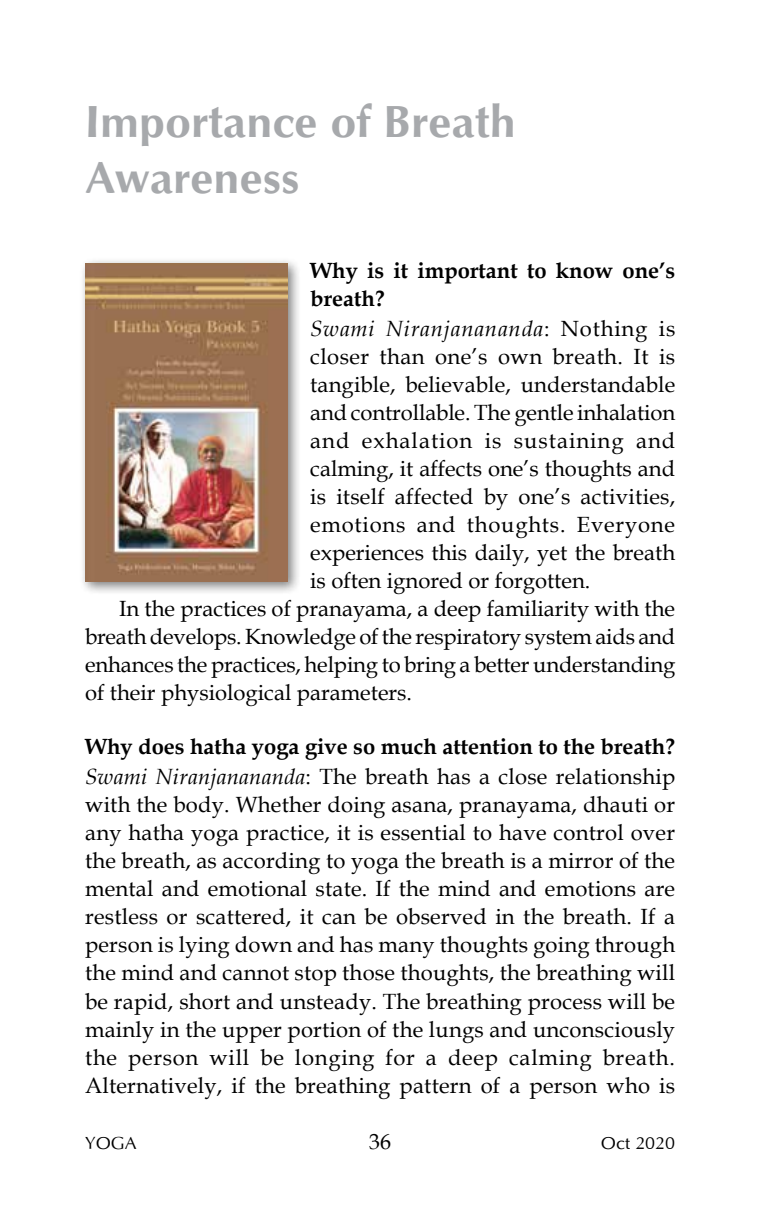
<style>
.page{position:relative;width:783px;height:1225px;background:#fff}
.page>*{position:absolute;margin:0;border:0;box-sizing:border-box;transform-origin:0 0}
.t1{font:700 46px/56px "Optimum";color:#a7a9ac}
.t2{font:22px/28px "Book Antiqua";color:#000;text-align:justify}
.t3{font:700 22px/28px "Book Antiqua";color:#000}
.t4{font:italic 22px "Book Antiqua";letter-spacing:.035em;color:#000}
.t5{font:22px "Book Antiqua";letter-spacing:.02em;color:#000}
.t6{font:22px "Book Antiqua";letter-spacing:.045em;color:#000}
.t7{font:22px "Book Antiqua";letter-spacing:.035em;color:#000}
.t8{font:18px "Optimum";color:#000}
.s1{font-style:normal}
.s2{font-weight:400;font-style:italic}
.s3{font-weight:400}
</style>
<div class="page">
<div style="left:79px;top:257px;width:222px;height:338px;background:#000;opacity:.5"></div>
<img style="left:85px;top:264px;width:202px;height:317px">
<h1 class="t1" style="left:85px;top:93px;width:432px">Importance of Breath<br>Awareness</h1>
<p class="t3" style="left:310px;top:256px;width:366px">Why is it important to know one’s breath?</p>
<p class="t4" style="left:310px;top:313px;width:366px">Swami Niranjanananda<span class="s1">: Nothing is</span></p>
<p class="t5" style="left:310px;top:341px;width:366px">closer than one’s own breath. It is</p>
<p class="t2" style="left:310px;top:370px;width:366px">tangible, believable, understandable</p>
<p class="t2" style="left:310px;top:398px;width:366px">and controllable. The gentle inhalation</p>
<p class="t6" style="left:310px;top:425px;width:366px">and exhalation is sustaining and</p>
<p class="t2" style="left:310px;top:454px;width:366px">calming, it affects one’s thoughts and</p>
<p class="t2" style="left:310px;top:482px;width:366px">is itself affected by one’s activities,</p>
<p class="t7" style="left:310px;top:509px;width:366px">emotions and thoughts. Everyone</p>
<p class="t2" style="left:310px;top:538px;width:366px">experiences this daily, yet the breath</p>
<p class="t2" style="left:310px;top:566px;width:281px">is often ignored or forgotten.</p>
<p class="t2" style="left:119px;top:594px;width:557px">In the practices of pranayama, a deep familiarity with the</p>
<p class="t2" style="left:85px;top:622px;width:591px">breath develops. Knowledge of the respiratory system aids and</p>
<p class="t2" style="left:85px;top:650px;width:591px">enhances the practices, helping to bring a better understanding</p>
<p class="t2" style="left:85px;top:678px;width:328px">of their physiological parameters.</p>
<p class="t3" style="left:85px;top:732px;width:591px;line-height:30px">Why does hatha yoga give so much attention to the breath?<br><span class="s2">Swami Niranjanananda</span><span class="s3">: The breath has a close relationship</span></p>
<p class="t2" style="left:85px;top:790px;width:591px">with the body. Whether doing asana, pranayama, dhauti or any hatha yoga practice, it is essential to have control over the breath, as according to yoga the breath is a mirror of the mental and emotional state. If the mind and emotions are restless or scattered, it can be observed in the breath. If a person is lying down and has many thoughts going through the mind and cannot stop those thoughts, the breathing will be rapid, short and unsteady. The breathing process will be mainly in the upper portion of the lungs and unconsciously the person will be longing for a deep calming breath.<br>Alternatively, if the breathing pattern of a person who is</p>
<p class="t8" style="left:85px;top:1131px;width:53px">YOGA</p>
<p class="t2" style="left:369px;top:1126px;width:23px">36</p>
<p class="t8" style="left:600px;top:1131px;width:76px">Oct 2020</p>
</div>
